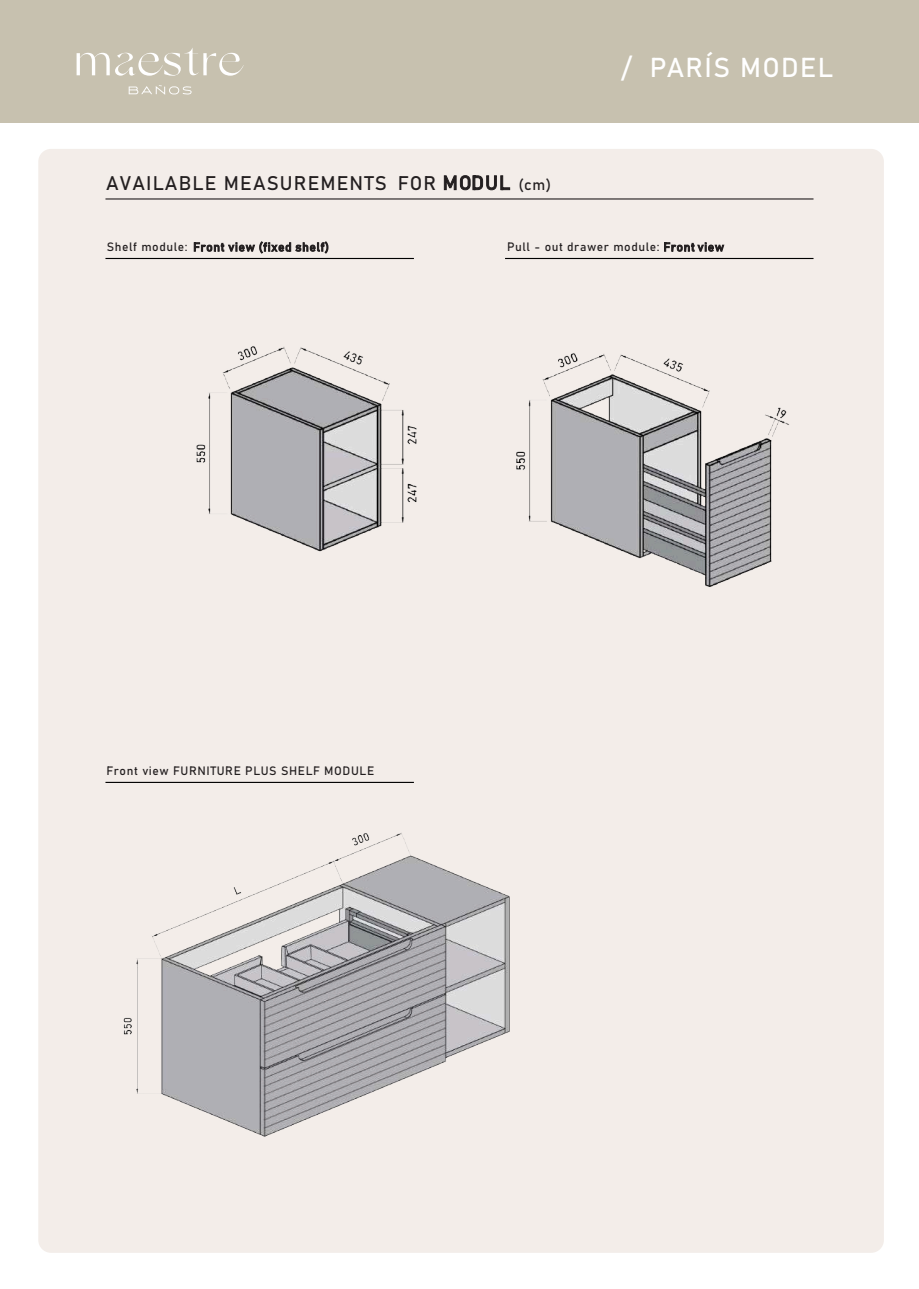
<style>
.page{position:relative;width:919px;height:1289px;background:#fff}
.page>*{position:absolute;margin:0;border:0;box-sizing:border-box;transform-origin:0 0}
.t1{font:27px "Bahnschrift";letter-spacing:.05em;color:#fff}
.t2{font:19.5px "Bahnschrift";letter-spacing:.06em;color:#231f20}
.t3{font:12px "Bahnschrift";letter-spacing:.05em;color:#231f20}
.s1{font-size:15px}
</style>
<div class="page">
<div style="left:0;top:0;width:918px;height:123px;background:#c7c1af"></div>
<svg style="left:77px;top:48px;width:167px;height:28px"></svg>
<svg style="left:129px;top:85px;width:62px;height:10px"></svg>
<div style="left:38px;top:149px;width:845px;height:1103px;background:#f3ede9;border-radius:13px"></div>
<hr style="left:105px;top:198px;width:708px;height:1px;background:#231f20">
<hr style="left:105px;top:258px;width:309px;height:1px;background:#000">
<hr style="left:105px;top:781px;width:309px;height:2px;background:#000">
<hr style="left:505px;top:258px;width:308px;height:1px;background:#000">
<img style="left:123px;top:833px;width:387px;height:304px">
<img style="left:196px;top:346px;width:593px;height:241px">
<h2 class="t2" style="left:106px;top:168px;width:446px">AVAILABLE MEASUREMENTS FOR MODUL <span class="s1">(cm)</span></h2>
<h1 class="t1" style="left:621px;top:47px;width:214px">/ PARÍS MODEL</h1>
<p class="t3" style="left:107px;top:238px;width:224px">Shelf module: Front view (fixed shelf)</p>
<p class="t3" style="left:507px;top:238px;width:218px">Pull - out drawer module: Front view</p>
<p class="t3" style="left:106px;top:761px;width:269px">Front view FURNITURE PLUS SHELF MODULE</p>
</div>
